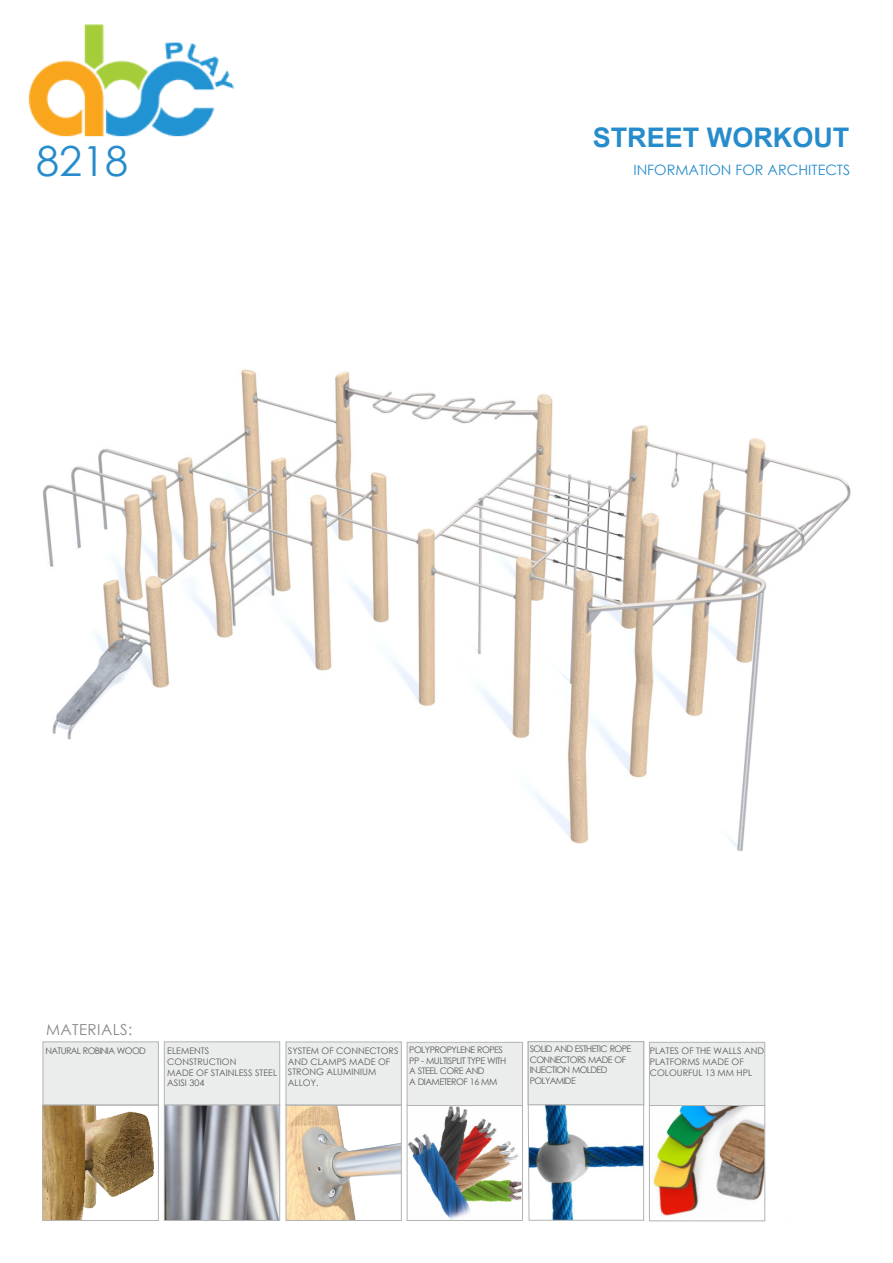
<style>
.page{position:relative;width:893px;height:1263px;background:#fff}
.page>*{position:absolute;margin:0;border:0;box-sizing:border-box;transform-origin:0 0}
.t1{font:41.4px "Century Gothic";color:#278ccc}
.t2{font:700 27px "Arial";color:#278ccc}
.t3{font:15.15px "Century Gothic";letter-spacing:.03em;color:#898989}
.t4{font:14.4px "Century Gothic";color:#278ccc}
.t5{font:9px/10.6px "Century Gothic";letter-spacing:-.055em;color:#5b5b5b}
.t6{font:9px/10.6px "Century Gothic";color:#5b5b5b}
</style>
<div class="page">
<hr style="left:397px;top:1219px;width:432px;height:2px;background:#898989">
<hr style="left:848px;top:862px;width:2px;height:337px;background:#898989">
<svg style="left:784px;top:1219px;width:9px;height:2px"></svg>
<img style="left:43px;top:369px;width:808px;height:583px">
<img style="left:652px;top:1107px;width:111px;height:109px">
<div style="left:649px;top:1105px;width:116px;height:116px;border:1px solid #b2b3b3"></div>
<div style="left:649px;top:1042px;width:116px;height:64px;background:#ebecec;border:1px solid #b2b3b3"></div>
<div style="left:164px;top:1041px;width:116px;height:64px;background:#ebecec;border:1px solid #b2b3b3"></div>
<img style="left:166px;top:1107px;width:112px;height:112px">
<div style="left:164px;top:1105px;width:116px;height:116px;border:1px solid #b2b3b3"></div>
<div style="left:43px;top:1041px;width:116px;height:64px;background:#ebecec;border:1px solid #b2b3b3"></div>
<img style="left:45px;top:1107px;width:109px;height:112px">
<div style="left:43px;top:1105px;width:116px;height:116px;border:1px solid #b2b3b3"></div>
<img style="left:288px;top:1107px;width:112px;height:112px">
<div style="left:286px;top:1041px;width:116px;height:64px;background:#ebecec;border:1px solid #b2b3b3"></div>
<div style="left:286px;top:1105px;width:116px;height:116px;border:1px solid #b2b3b3"></div>
<img style="left:409px;top:1107px;width:112px;height:112px">
<div style="left:407px;top:1105px;width:116px;height:116px;border:1px solid #b2b3b3"></div>
<div style="left:407px;top:1042px;width:116px;height:64px;background:#ebecec;border:1px solid #b2b3b3"></div>
<div style="left:528px;top:1041px;width:116px;height:64px;background:#ebecec;border:1px solid #b2b3b3"></div>
<svg style="left:527px;top:1104px;width:117px;height:117px"></svg>
<img style="left:28px;top:24px;width:205px;height:113px">
<h1 class="t1" style="left:36px;top:132px;width:93px">8218</h1>
<h3 class="t3" style="left:46px;top:1019px;width:88px">MATERIALS:</h3>
<h2 class="t2" style="left:593px;top:118px;width:258px">STREET WORKOUT</h2>
<h3 class="t4" style="left:633px;top:160px;width:218px">INFORMATION FOR ARCHITECTS</h3>
<p class="t5" style="left:530px;top:1043px;width:103px">SOLID AND ESTHETIC ROPE<br>CONNECTORS MADE OF<br>INJECTION MOLDED<br>POLYAMIDE</p>
<p class="t5" style="left:46px;top:1045px;width:102px">NATURAL ROBINIA WOOD</p>
<p class="t6" style="left:288px;top:1045px;width:112px">SYSTEM OF CONNECTORS<br>AND CLAMPS MADE OF<br>STRONG ALUMINIUM<br>ALLOY.</p>
<p class="t5" style="left:409px;top:1044px;width:99px">POLYPROPYLENE ROPES<br>PP - MULTISPLIT TYPE WITH<br>A STEEL CORE AND<br>A DIAMETEROF 16 MM</p>
<p class="t5" style="left:531px;top:1044px;width:72px">KONSTRUKCJA:<br>STAL IERDZEWNA<br>AISI304</p>
<p class="t6" style="left:167px;top:1045px;width:111px">ELEMENTS<br>CONSTRUCTION<br>MADE OF STAINLESS STEEL<br>ASISI 304</p>
<p class="t6" style="left:650px;top:1045px;width:116px">PLATES OF THE WALLS AND<br>PLATFORMS MADE OF<br>COLOURFUL 13 MM HPL</p>
</div>
